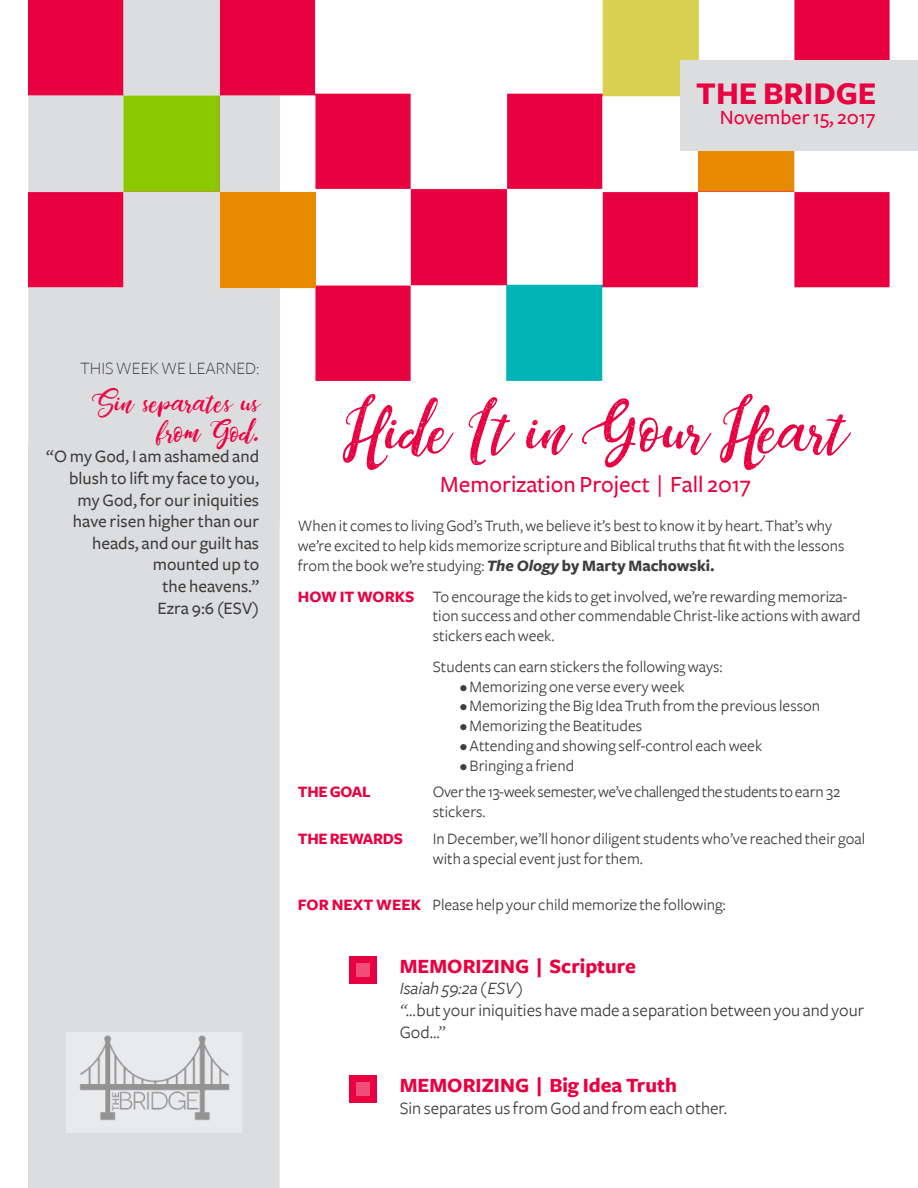
<style>
.page{position:relative;width:918px;height:1188px;background:#fff}
.page>*{position:absolute;margin:0;border:0;box-sizing:border-box;transform-origin:0 0}
.t1{font:72px "Dandeleon Vintage Demo";color:#e90040}
.t2{font:700 32.85px "Freight Sans";color:#e90040}
.t3{font:31.5px/30px "Dandeleon Vintage Demo";color:#e90040;text-align:right}
.t4{font:500 24px "Freight Sans";color:#e90040}
.t5{font:700 21px "Freight Sans";color:#e90040}
.t6{font:500 21px "Freight Sans";color:#e90040}
.t7{font:500 18px/21.6px "Freight Sans";color:#3e3e3f;text-align:right}
.t8{font:18px/21.6px "Freight Sans";color:#3e3e3f}
.t9{font:18px "Freight Sans Light SC";color:#3e3e3f}
.t10{font:16.5px/19.8px "Freight Sans";color:#3e3e3f}
.t11{font:16.5px/19.8px "Freight Sans";letter-spacing:-.02em;color:#3e3e3f}
.t12{font:700 16.5px "Freight Sans";letter-spacing:-.02em;color:#e90040}
.s1{font-weight:700;font-style:italic}
.s2{font-weight:700}
.s3{font-family:"Freight Sans Bold SC";color:#e90040}
.s4{font-weight:700;color:#e90040}
.s5{font-style:italic}
</style>
<div class="page">
<div style="left:28px;top:473px;width:252px;height:715px;background:#dcdddf"></div>
<img style="left:28px;top:0;width:862px;height:473px">
<div style="left:681px;top:60px;width:237px;height:91px;background:#dcdddf"></div>
<img style="left:67px;top:1032px;width:175px;height:101px">
<div style="left:349px;top:956px;width:28px;height:27px;background:#e90040"></div>
<div style="left:356px;top:963px;width:14px;height:13px;background:#f04d79"></div>
<div style="left:349px;top:1075px;width:28px;height:28px;background:#e90040"></div>
<div style="left:356px;top:1082px;width:14px;height:14px;background:#f04d79"></div>
<p class="t2" style="left:696px;top:75px;width:182px">THE BRIDGE</p>
<p class="t6" style="left:720px;top:106px;width:157px">November 15, 2017</p>
<p class="t9" style="left:80px;top:359px;width:180px">THIS WEEK WE LEARNED:</p>
<p class="t3" style="left:92px;top:389px;width:169px">Sin separates us from God.</p>
<p class="t7" style="left:46px;top:446px;width:214px">“O my God, I am ashamed and blush to lift my face to you,</p>
<p class="t7" style="left:73px;top:489px;width:188px">my God, for our iniquities have risen higher than our heads, and our guilt has mounted up to</p>
<p class="t7" style="left:162px;top:576px;width:98px">the heavens.”</p>
<p class="t7" style="left:157px;top:597px;width:103px">Ezra 9:6 (ESV)</p>
<p class="t1" style="left:343px;top:387px;width:505px">Hide It in Your Heart</p>
<p class="t4" style="left:440px;top:471px;width:312px">Memorization Project | Fall 2017</p>
<p class="t10" style="left:298px;top:517px;width:548px">When it comes to living God’s Truth, we believe it’s best to know it by heart. That’s why we’re excited to help kids memorize scripture and Biblical truths that fit with the lessons from the book we’re studying: <span class="s1">The Ology</span> <span class="s2">by Marty Machowski.</span></p>
<p class="t10" style="left:433px;top:587px;width:429px;text-indent:-135px"><span class="s3">HOW IT WORKS</span> To encourage the kids to get involved, we’re rewarding memoriza&shy;tion success and other commendable Christ-like actions with award stickers each week.</p>
<p class="t10" style="left:433px;top:657px;width:291px">Students can earn stickers the following ways:</p>
<p class="t10" style="left:460px;top:677px;width:226px">• Memorizing one verse every week</p>
<p class="t10" style="left:460px;top:697px;width:362px">• Memorizing the Big Idea Truth from the previous lesson</p>
<p class="t10" style="left:460px;top:716px;width:184px">• Memorizing the Beatitudes</p>
<p class="t10" style="left:460px;top:736px;width:304px">• Attending and showing self-control each week</p>
<p class="t10" style="left:460px;top:756px;width:116px">• Bringing a friend</p>
<p class="t12" style="left:298px;top:783px;width:74px">THE GOAL</p>
<p class="t11" style="left:433px;top:782px;width:409px">Over the 13-week semester, we’ve challenged the students to earn 32 stickers.</p>
<p class="t12" style="left:298px;top:830px;width:107px">THE REWARDS</p>
<p class="t10" style="left:433px;top:829px;width:434px">In December, we’ll honor diligent students who’ve reached their goal with a special event just for them.</p>
<p class="t10" style="left:298px;top:895px;width:430px"><span class="s4">FOR NEXT WEEK</span> Please help your child memorize the following:</p>
<p class="t5" style="left:400px;top:955px;width:238px">MEMORIZING | Scripture</p>
<p class="t8" style="left:400px;top:978px;width:466px"><span class="s5">Isaiah 59:2a (ESV)<br>“...</span>but your iniquities have made a separation between you and your<br>God...”</p>
<p class="t5" style="left:400px;top:1074px;width:279px">MEMORIZING | Big Idea Truth</p>
<p class="t8" style="left:400px;top:1097px;width:329px">Sin separates us from God and from each other.</p>
</div>
